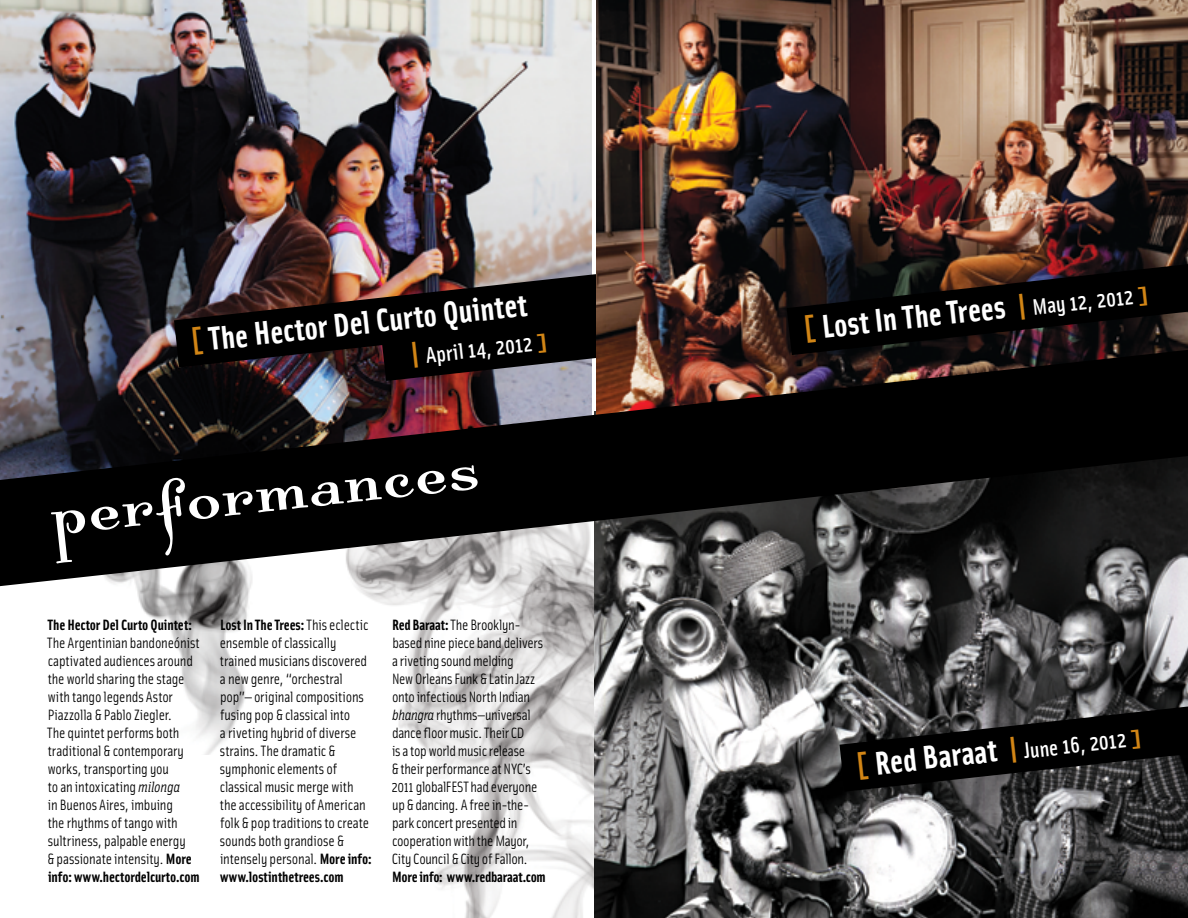
<style>
.page{position:relative;width:1188px;height:918px;background:#fff}
.page>*{position:absolute;margin:0;border:0;box-sizing:border-box;transform-origin:0 0}
.t1{font:78px "Dalliance Roman";color:#fff}
.t2{font:700 33px "Solex";color:#fff}
.t3{font:500 22.5px "Solex";color:#fff}
.t4{font:15px/18px "Solex";letter-spacing:-.015em;color:#000}
.t5{font:700 15px "Solex";letter-spacing:-.01em;color:#000}
.s1{font-weight:900;color:#d18516}
.s2{font-weight:900;font-size:33px;color:#d18516}
.s3{font-style:italic}
.s4{font-weight:700}
.s5{font-weight:500;font-size:22.5px}
.s6{font-weight:900;font-size:22.5px;color:#d18516}
.s7{font-weight:700;font-size:33px}
</style>
<div class="page">
<img style="left:0;top:586px;width:251px;height:168px">
<img style="left:357px;top:586px;width:237px;height:332px">
<img style="left:0;top:0;width:592px;height:350px">
<img style="left:594px;top:586px;width:594px;height:332px">
<img style="left:174px;top:235px;width:422px;height:115px">
<img style="left:596px;top:0;width:592px;height:350px">
<svg style="left:787px;top:264px;width:401px;height:86px;background:#120c0b"></svg>
<svg style="left:840px;top:707px;width:348px;height:85px;background:#1f1f1f"></svg>
<svg style="left:0;top:350px;width:1188px;height:236px;background:#2d2828"></svg>
<h2 class="t2" style="left:188px;top:319px;width:341px;rotate:-6deg"><span class="s1">[</span> The Hector Del Curto Quintet</h2>
<h3 class="t3" style="left:409px;top:342px;width:140px;rotate:-6deg"><span class="s2">|</span> April 14, 2012 <span class="s1">]</span></h3>
<h1 class="t1" style="left:46px;top:475px;width:433px;rotate:-6deg">performances</h1>
<p class="t5" style="left:48px;top:615px;width:146px">The Hector Del Curto Quintet:</p>
<p class="t4" style="left:47px;top:633px;width:154px">The Argentinian bandoneónist captivated audiences around the world sharing the stage with tango legends Astor<br>Piazzolla &amp; Pablo Ziegler.<br>The quintet performs both traditional &amp; contemporary works, transporting you<br>to an intoxicating <span class="s3">milonga<br></span>in Buenos Aires, imbuing<br>the rhythms of tango with sultriness, palpable energy<br>&amp; passionate intensity. <span class="s4">More info: www.hectordelcurto.com</span></p>
<p class="t4" style="left:220px;top:615px;width:153px"><span class="s4">Lost In The Trees:</span> This eclectic ensemble of classically trained musicians discovered a new genre, “orchestral pop”— original compositions fusing pop &amp; classical into<br>a riveting hybrid of diverse strains. The dramatic &amp; symphonic elements of classical music merge with the accessibility of American folk &amp; pop traditions to create sounds both grandiose &amp; intensely personal. <span class="s4">More info: www.lostinthetrees.com</span></p>
<p class="t4" style="left:391px;top:615px;width:153px"><span class="s4">Red Baraat:</span> The Brooklyn&shy;based nine piece band delivers a riveting sound melding<br>New Orleans Funk &amp; Latin Jazz onto infectious North Indian <span class="s3">bhangra</span> rhythms—universal dance floor music. Their CD<br>is a top world music release<br>&amp; their performance at NYC’s<br>2011 globalFEST had everyone up &amp; dancing. A free in-the&shy;park concert presented in cooperation with the Mayor,<br>City Council &amp; City of Fallon.</p>
<p class="t5" style="left:392px;top:867px;width:155px">More info: www.redbaraat.com</p>
<h2 class="t2" style="left:800px;top:307px;width:350px;rotate:-6deg"><span class="s1">[</span> Lost In The Trees <span class="s1">|</span> <span class="s5">May 12, 2012</span> <span class="s6">]</span></h2>
<h3 class="t3" style="left:854px;top:754px;width:290px;rotate:-6deg"><span class="s2">[</span> <span class="s7">Red Baraat</span> <span class="s2">|</span> June 16, 2012 <span class="s1">]</span></h3>
</div>
